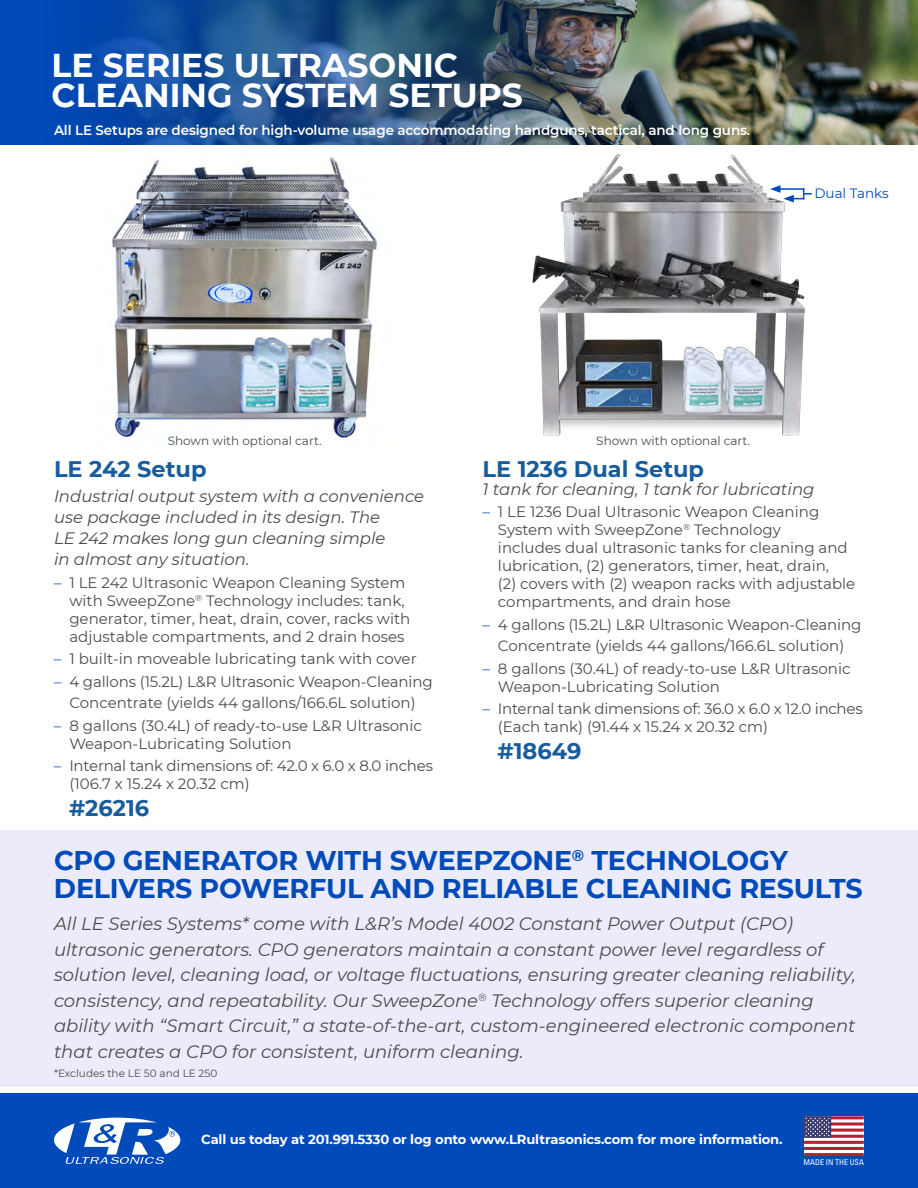
<style>
.page{position:relative;width:918px;height:1188px;background:#fff}
.page>*{position:absolute;margin:0;border:0;box-sizing:border-box;transform-origin:0 0}
.t1{font:700 33px/30px "Montserrat";color:#fff}
.t2{font:700 27px/28.5px "Montserrat";letter-spacing:-.01em;color:#004aba}
.t3{font:700 22.5px "Montserrat";color:#175d9e}
.t4{font:italic 18px/25.5px "Montserrat";color:#4b4c4d}
.t5{font:italic 16.5px/21px "Montserrat";color:#4b4c4d}
.t6{font:15px/18px "Montserrat";color:#4b4c4d}
.t7{font:15px/18px "Montserrat";letter-spacing:-.02em;color:#4b4c4d}
.t8{font:600 13.5px "Montserrat";letter-spacing:-.01em;color:#fff}
.t9{font:13.5px "Montserrat";color:#004aba}
.t10{font:700 13.2px "Montserrat";letter-spacing:-.01em;color:#fff}
.t11{font:12px "Montserrat";color:#4b4c4d}
.t12{font:10.5px "Montserrat";color:#4b4c4d}
.t13{font:condensed 7.95px "Univers LT Std";color:#fff}
.s1{color:#004aba}
</style>
<div class="page">
<img style="left:0;top:0;width:918px;height:145px">
<div style="left:0;top:1094px;width:918px;height:94px;background:#004aba"></div>
<div style="left:0;top:830px;width:918px;height:257px;background:#ebebf9"></div>
<img style="left:112px;top:157px;width:265px;height:281px">
<img style="left:532px;top:154px;width:273px;height:282px">
<svg style="left:54px;top:1118px;width:126px;height:46px"></svg>
<svg style="left:804px;top:1119px;width:60px;height:34px"></svg>
<hr style="left:804px;top:1153px;width:60px;height:3px;background:#b12234">
<hr style="left:804px;top:1147px;width:60px;height:3px;background:#b12234">
<hr style="left:804px;top:1141px;width:60px;height:3px;background:#b12234">
<hr style="left:804px;top:1135px;width:60px;height:3px;background:#b12234">
<hr style="left:804px;top:1129px;width:60px;height:3px;background:#b12234">
<svg style="left:831px;top:1122px;width:33px;height:4px"></svg>
<hr style="left:804px;top:1116px;width:60px;height:3px;background:#b12234">
<svg style="left:804px;top:1116px;width:27px;height:22px"></svg>
<svg style="left:805px;top:1117px;width:25px;height:20px"></svg>
<svg style="left:770px;top:185px;width:42px;height:18px"></svg>
<p class="t1" style="left:52px;top:49px;width:473px">LE SERIES ULTRASONIC<br>CLEANING SYSTEM SETUPS</p>
<p class="t8" style="left:54px;top:121px;width:698px">All LE Setups are designed for high-volume usage accommodating handguns, tactical, and long guns.</p>
<p class="t9" style="left:814px;top:184px;width:76px">Dual Tanks</p>
<p class="t11" style="left:168px;top:433px;width:155px">Shown with optional cart.</p>
<p class="t11" style="left:596px;top:433px;width:155px">Shown with optional cart.</p>
<p class="t3" style="left:54px;top:452px;width:154px">LE 242 Setup</p>
<p class="t5" style="left:54px;top:485px;width:372px">Industrial output system with a convenience use package included in its design. The<br>LE 242 makes long gun cleaning simple<br>in almost any situation.</p>
<p class="t6" style="left:69px;top:573px;width:343px;text-indent:-15px"><span class="s1">–</span> 1 LE 242 Ultrasonic Weapon Cleaning System with SweepZone<sup>®</sup> Technology includes: tank, generator, timer, heat, drain, cover, racks with adjustable compartments, and 2 drain hoses</p>
<p class="t6" style="left:54px;top:649px;width:364px"><span class="s1">–</span> 1 built-in moveable lubricating tank with cover</p>
<p class="t6" style="left:54px;top:670px;width:380px;line-height:21.6px;text-align:center"><span class="s1">–</span> 4 gallons (15.2L) L&amp;R Ultrasonic Weapon-Cleaning<br>Concentrate (yields 44 gallons/166.6L solution)</p>
<p class="t6" style="left:69px;top:716px;width:354px;text-indent:-15px"><span class="s1">–</span> 8 gallons (30.4L) of ready-to-use L&amp;R Ultrasonic<br>Weapon-Lubricating Solution</p>
<p class="t6" style="left:69px;top:756px;width:365px;text-indent:-15px"><span class="s1">–</span> Internal tank dimensions of: 42.0 x 6.0 x 8.0 inches (106.7 x 15.24 x 20.32 cm)</p>
<p class="t3" style="left:69px;top:792px;width:82px">#26216</p>
<p class="t3" style="left:483px;top:453px;width:223px">LE 1236 Dual Setup</p>
<p class="t5" style="left:483px;top:478px;width:333px">1 tank for cleaning, 1 tank for lubricating</p>
<p class="t6" style="left:498px;top:502px;width:359px;text-indent:-15px"><span class="s1">–</span> 1 LE 1236 Dual Ultrasonic Weapon Cleaning System with SweepZone<sup>®</sup> Technology<br>includes dual ultrasonic tanks for cleaning and lubrication, (2) generators, timer, heat, drain,<br>(2) covers with (2) weapon racks with adjustable compartments, and drain hose</p>
<p class="t6" style="left:483px;top:613px;width:380px;line-height:21.6px;text-align:center"><span class="s1">–</span> 4 gallons (15.2L) L&amp;R Ultrasonic Weapon-Cleaning<br>Concentrate (yields 44 gallons/166.6L solution)</p>
<p class="t6" style="left:498px;top:659px;width:354px;text-indent:-15px"><span class="s1">–</span> 8 gallons (30.4L) of ready-to-use L&amp;R Ultrasonic<br>Weapon-Lubricating Solution</p>
<p class="t7" style="left:498px;top:700px;width:366px;text-indent:-15px"><span class="s1">–</span> Internal tank dimensions of: 36.0 x 6.0 x 12.0 inches (Each tank) (91.44 x 15.24 x 20.32 cm)</p>
<p class="t3" style="left:498px;top:735px;width:85px">#18649</p>
<p class="t2" style="left:54px;top:845px;width:810px">CPO GENERATOR WITH SWEEPZONE<sup>®</sup> TECHNOLOGY<br>DELIVERS POWERFUL AND RELIABLE CLEANING RESULTS</p>
<p class="t4" style="left:54px;top:911px;width:803px">All LE Series Systems* come with L&amp;R’s Model 4002 Constant Power Output (CPO) ultrasonic generators. CPO generators maintain a constant power level regardless of solution level, cleaning load, or voltage fluctuations, ensuring greater cleaning reliability, consistency, and repeatability. Our SweepZone<sup>®</sup> Technology offers superior cleaning ability with “Smart Circuit,” a state-of-the-art, custom-engineered electronic component that creates a CPO for consistent, uniform cleaning.</p>
<p class="t12" style="left:54px;top:1066px;width:165px">*Excludes the LE 50 and LE 250</p>
<p class="t10" style="left:201px;top:1130px;width:583px">Call us today at 201.991.5330 or log onto www.LRultrasonics.com for more information.</p>
<p class="t13" style="left:804px;top:1157px;width:62px">MADE IN THE USA</p>
</div>
